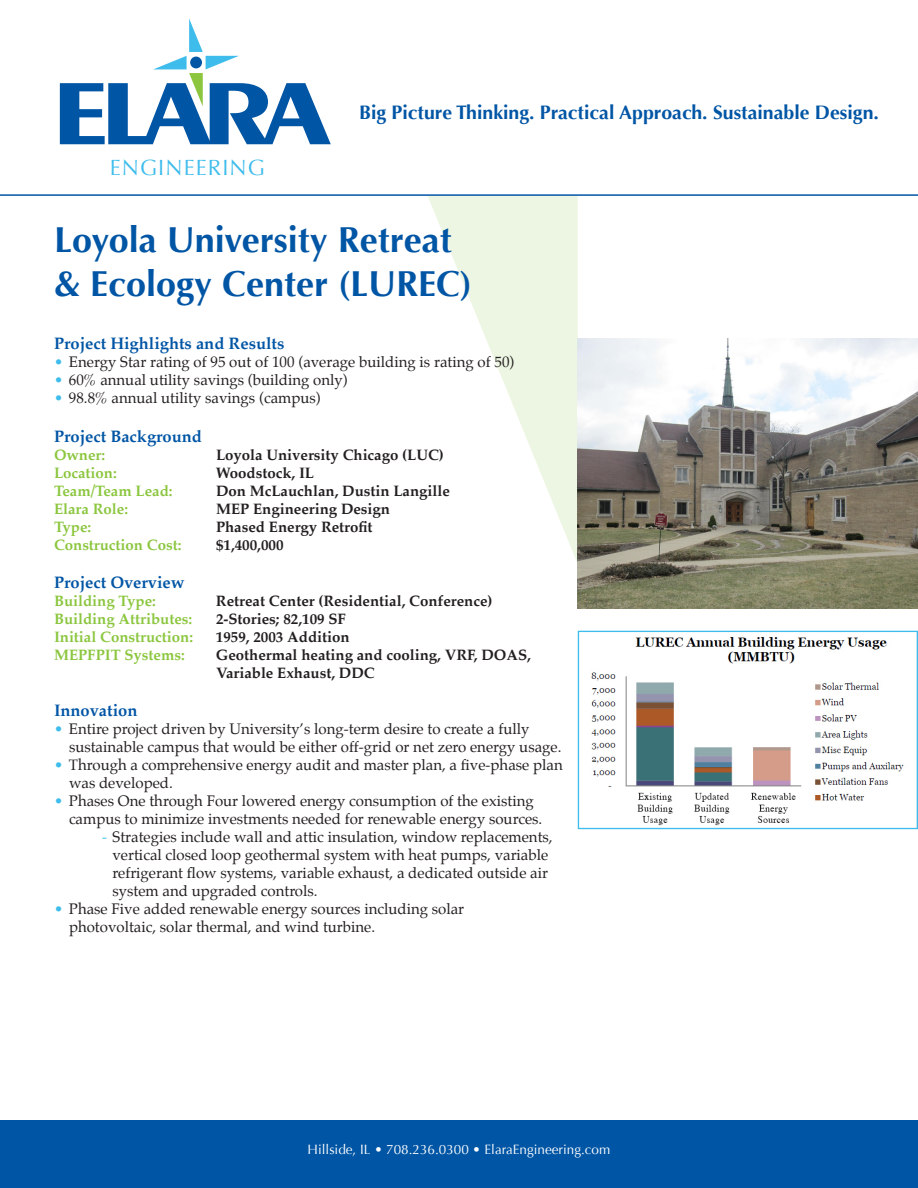
<style>
.page{position:relative;width:918px;height:1188px;background:#fff}
.page>*{position:absolute;margin:0;border:0;box-sizing:border-box;transform-origin:0 0}
.t1{font:700 36px/43.2px "Optima";color:#0155a5}
.t2{font:22.05px "Optima";letter-spacing:.05em;color:#3ebcec}
.t3{font:700 19.5px "Optima";color:#0155a5}
.t4{font:700 16.5px "Palatino";color:#0155a5}
.t5{font:15px/18px "Palatino";color:#231f20}
.t6{font:700 15px/18px "Palatino";color:#231f20}
.t7{font:700 15px "Palatino";color:#8bc63e}
.t8{font:13.5px "Optima";color:#fff}
.s1{color:#3ebcec}
</style>
<div class="page">
<svg style="left:428px;top:196px;width:150px;height:368px"></svg>
<svg style="left:60px;top:19px;width:271px;height:125px"></svg>
<div style="left:0;top:1120px;width:918px;height:68px;background:#0155a5"></div>
<hr style="left:0;top:194px;width:918px;height:2px;background:#0155a5">
<img style="left:578px;top:338px;width:340px;height:270px">
<img style="left:591px;top:637px;width:313px;height:189px">
<div style="left:578px;top:631px;width:340px;height:198px;border:1px solid #3ebcec"></div>
<p class="t2" style="left:110px;top:154px;width:157px">ENGINEERING</p>
<p class="t3" style="left:359px;top:101px;width:521px">Big Picture Thinking. Practical Approach. Sustainable Design.</p>
<p class="t1" style="left:54px;top:219px;width:420px">Loyola University Retreat &amp; Ecology Center (LUREC)</p>
<p class="t4" style="left:54px;top:329px;width:232px">Project Highlights and Results</p>
<p class="t5" style="left:54px;top:353px;width:462px"><span class="s1">•</span> Energy Star rating of 95 out of 100 (average building is rating of 50)</p>
<p class="t5" style="left:54px;top:371px;width:295px"><span class="s1">•</span> 60% annual utility savings (building only)</p>
<p class="t5" style="left:54px;top:389px;width:268px"><span class="s1">•</span> 98.8% annual utility savings (campus)</p>
<p class="t4" style="left:54px;top:423px;width:150px">Project Background</p>
<p class="t7" style="left:54px;top:442px;width:53px">Owner:</p>
<p class="t6" style="left:216px;top:446px;width:229px">Loyola University Chicago (LUC)</p>
<p class="t7" style="left:54px;top:460px;width:64px">Location:</p>
<p class="t6" style="left:216px;top:464px;width:100px">Woodstock, IL</p>
<p class="t7" style="left:54px;top:478px;width:120px">Team/Team Lead:</p>
<p class="t6" style="left:216px;top:482px;width:236px">Don McLauchlan, Dustin Langille</p>
<p class="t7" style="left:54px;top:496px;width:76px">Elara Role:</p>
<p class="t6" style="left:216px;top:500px;width:176px">MEP Engineering Design</p>
<p class="t7" style="left:54px;top:514px;width:39px">Type:</p>
<p class="t6" style="left:216px;top:518px;width:158px">Phased Energy Retrofit</p>
<p class="t7" style="left:54px;top:532px;width:129px">Construction Cost:</p>
<p class="t6" style="left:216px;top:536px;width:69px">$1,400,000</p>
<p class="t4" style="left:54px;top:568px;width:132px">Project Overview</p>
<p class="t7" style="left:54px;top:588px;width:103px">Building Type:</p>
<p class="t6" style="left:216px;top:592px;width:278px">Retreat Center (Residential, Conference)</p>
<p class="t7" style="left:54px;top:606px;width:140px">Building Attributes:</p>
<p class="t6" style="left:216px;top:610px;width:131px">2-Stories; 82,109 SF</p>
<p class="t7" style="left:54px;top:624px;width:141px">Initial Construction:</p>
<p class="t6" style="left:216px;top:628px;width:135px">1959, 2003 Addition</p>
<p class="t7" style="left:54px;top:642px;width:132px">MEPFPIT Systems:</p>
<p class="t6" style="left:216px;top:646px;width:316px">Geothermal heating and cooling, VRF, DOAS,<br>Variable Exhaust, DDC</p>
<p class="t4" style="left:54px;top:696px;width:85px">Innovation</p>
<p class="t5" style="left:69px;top:720px;width:494px;text-indent:-15px"><span class="s1">•</span> Entire project driven by University’s long-term desire to create a fully sustainable campus that would be either off-grid or net zero energy usage.</p>
<p class="t5" style="left:69px;top:756px;width:495px;text-indent:-15px"><span class="s1">•</span> Through a comprehensive energy audit and master plan, a five-phase plan was developed.</p>
<p class="t5" style="left:69px;top:792px;width:475px;text-indent:-15px"><span class="s1">•</span> Phases One through Four lowered energy consumption of the existing campus to minimize investments needed for renewable energy sources.</p>
<p class="t5" style="left:112px;top:828px;width:442px;text-indent:-10px"><span class="s1">-</span> Strategies include wall and attic insulation, window replacements, vertical closed loop geothermal system with heat pumps, variable refrigerant flow systems, variable exhaust, a dedicated outside air system and upgraded controls.</p>
<p class="t5" style="left:69px;top:900px;width:397px;text-indent:-15px"><span class="s1">•</span> Phase Five added renewable energy sources including solar photovoltaic, solar thermal, and wind turbine.</p>
<p class="t8" style="left:308px;top:1142px;width:304px">Hillside, IL • 708.236.0300 • ElaraEngineering.com</p>
</div>
